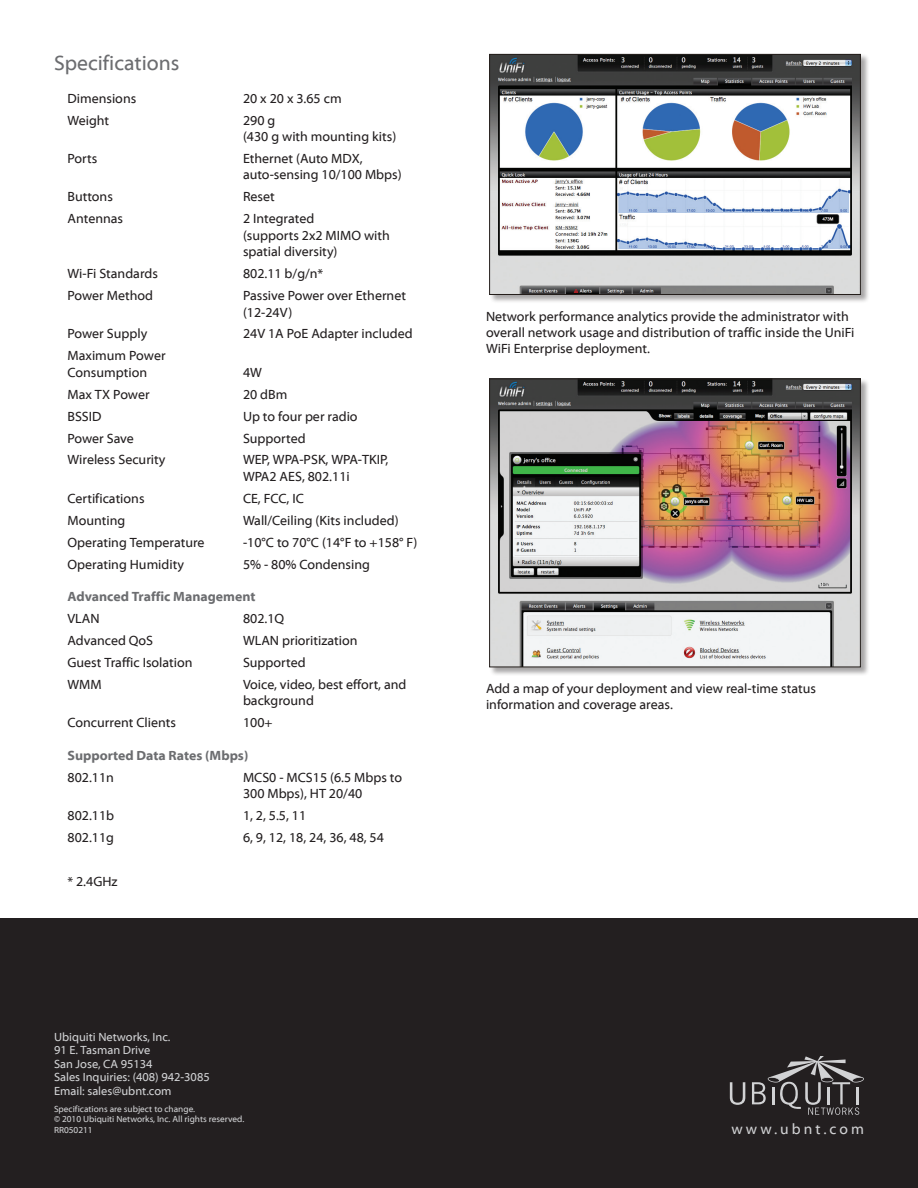
<style>
.page{position:relative;width:918px;height:1188px;background:#fff}
.page>*{position:absolute;margin:0;border:0;box-sizing:border-box;transform-origin:0 0}
.Specifications_Heade{font:21px "Myriad Web Pro";color:#6c6d70}
.Back_Cover_URL{font:15px "Myriad Web Pro";letter-spacing:.2em;color:#d1d2d4}
.Specs_Details{font:13.5px/16.5px "Myriad Web Pro";color:#231f20}
.Body{font:13.5px/16.2px "Myriad Web Pro";color:#231f20}
.Specs_Header{font:700 13.5px "Myriad Web Pro";color:#6c6d70}
.Contact_Info{font:12px "Myriad Web Pro";color:#d1d2d4}
.Copyright_Text{font:9px "Myriad Web Pro";color:#d1d2d4}
</style>
<div class="page">
<div style="left:0;top:918px;width:918px;height:270px;background:#231f20"></div>
<svg style="left:730px;top:1082px;width:15px;height:23px"></svg>
<svg style="left:752px;top:1057px;width:112px;height:58px;background:#4b4849"></svg>
<div style="left:489px;top:54px;width:380px;height:250px;background:#231f20;opacity:.4"></div>
<img style="left:491px;top:56px;width:368px;height:237px">
<div style="left:489px;top:54px;width:372px;height:241px;border:1px solid #241e1b"></div>
<div style="left:489px;top:378px;width:380px;height:298px;background:#231f20;opacity:.4"></div>
<img style="left:491px;top:381px;width:368px;height:284px">
<div style="left:489px;top:379px;width:372px;height:288px;border:1px solid #241e1b"></div>
<p class="Specifications_Heade" style="left:54px;top:52px;width:127px">Specifications</p>
<p class="Specs_Details" style="left:68px;top:90px;width:70px">Dimensions</p>
<p class="Specs_Details" style="left:243px;top:90px;width:100px">20 x 20 x 3.65 cm</p>
<p class="Specs_Details" style="left:68px;top:112px;width:43px">Weight</p>
<p class="Specs_Details" style="left:243px;top:112px;width:155px">290 g<br>(430 g with mounting kits)</p>
<p class="Specs_Details" style="left:68px;top:150px;width:31px">Ports</p>
<p class="Specs_Details" style="left:243px;top:150px;width:160px">Ethernet (Auto MDX, auto‑sensing 10/100 Mbps)</p>
<p class="Specs_Details" style="left:68px;top:189px;width:47px">Buttons</p>
<p class="Specs_Details" style="left:243px;top:189px;width:33px">Reset</p>
<p class="Specs_Details" style="left:68px;top:211px;width:57px">Antennas</p>
<p class="Specs_Details" style="left:243px;top:211px;width:148px">2 Integrated<br>(supports 2x2 MIMO with spatial diversity)</p>
<p class="Specs_Details" style="left:68px;top:266px;width:92px">Wi-Fi Standards</p>
<p class="Specs_Details" style="left:243px;top:266px;width:82px">802.11 b/g/n*</p>
<p class="Specs_Details" style="left:68px;top:288px;width:87px">Power Method</p>
<p class="Specs_Details" style="left:243px;top:288px;width:164px">Passive Power over Ethernet (12-24V)</p>
<p class="Specs_Details" style="left:68px;top:326px;width:81px">Power Supply</p>
<p class="Specs_Details" style="left:243px;top:326px;width:171px">24V 1A PoE Adapter included</p>
<p class="Specs_Details" style="left:68px;top:348px;width:100px">Maximum Power<br>Consumption</p>
<p class="Specs_Details" style="left:243px;top:364px;width:20px">4W</p>
<p class="Specs_Details" style="left:68px;top:386px;width:84px">Max TX Power</p>
<p class="Specs_Details" style="left:243px;top:386px;width:46px">20 dBm</p>
<p class="Specs_Details" style="left:68px;top:408px;width:36px">BSSID</p>
<p class="Specs_Details" style="left:243px;top:408px;width:116px">Up to four per radio</p>
<p class="Specs_Details" style="left:68px;top:430px;width:68px">Power Save</p>
<p class="Specs_Details" style="left:243px;top:430px;width:64px">Supported</p>
<p class="Specs_Details" style="left:68px;top:452px;width:100px">Wireless Security</p>
<p class="Specs_Details" style="left:243px;top:452px;width:147px">WEP, WPA-PSK, WPA-TKIP,<br>WPA2 AES, 802.11i</p>
<p class="Specs_Details" style="left:68px;top:490px;width:79px">Certifications</p>
<p class="Specs_Details" style="left:243px;top:490px;width:62px">CE, FCC, IC</p>
<p class="Specs_Details" style="left:68px;top:512px;width:59px">Mounting</p>
<p class="Specs_Details" style="left:243px;top:512px;width:157px">Wall/Ceiling (Kits included)</p>
<p class="Specs_Details" style="left:68px;top:534px;width:139px">Operating Temperature</p>
<p class="Specs_Details" style="left:243px;top:534px;width:176px">-10°C to 70°C (14°F to +158° F)</p>
<p class="Specs_Details" style="left:68px;top:556px;width:118px">Operating Humidity</p>
<p class="Specs_Details" style="left:243px;top:556px;width:129px">5% - 80% Condensing</p>
<p class="Specs_Header" style="left:68px;top:589px;width:189px">Advanced Traffic Management</p>
<p class="Specs_Details" style="left:68px;top:611px;width:34px">VLAN</p>
<p class="Specs_Details" style="left:243px;top:611px;width:43px">802.1Q</p>
<p class="Specs_Details" style="left:68px;top:633px;width:87px">Advanced QoS</p>
<p class="Specs_Details" style="left:243px;top:633px;width:116px">WLAN prioritization</p>
<p class="Specs_Details" style="left:68px;top:654px;width:127px">Guest Traffic Isolation</p>
<p class="Specs_Details" style="left:243px;top:654px;width:64px">Supported</p>
<p class="Specs_Details" style="left:68px;top:676px;width:36px">WMM</p>
<p class="Specs_Details" style="left:243px;top:676px;width:165px">Voice, video, best effort, and background</p>
<p class="Specs_Details" style="left:68px;top:715px;width:110px">Concurrent Clients</p>
<p class="Specs_Details" style="left:243px;top:715px;width:31px">100+</p>
<p class="Specs_Header" style="left:68px;top:748px;width:182px">Supported Data Rates (Mbps)</p>
<p class="Specs_Details" style="left:68px;top:769px;width:48px">802.11n</p>
<p class="Specs_Details" style="left:243px;top:769px;width:161px">MCS0 - MCS15 (6.5 Mbps to<br>300 Mbps), HT 20/40</p>
<p class="Specs_Details" style="left:68px;top:808px;width:48px">802.11b</p>
<p class="Specs_Details" style="left:243px;top:808px;width:65px">1, 2, 5.5, 11</p>
<p class="Specs_Details" style="left:68px;top:830px;width:48px">802.11g</p>
<p class="Specs_Details" style="left:243px;top:830px;width:142px">6, 9, 12, 18, 24, 36, 48, 54</p>
<p class="Specs_Details" style="left:68px;top:873px;width:52px">* 2.4GHz</p>
<p class="Contact_Info" style="left:54px;top:1030px;width:118px">Ubiquiti Networks, Inc.</p>
<p class="Contact_Info" style="left:54px;top:1044px;width:98px">91 E. Tasman Drive</p>
<p class="Contact_Info" style="left:54px;top:1057px;width:100px">San Jose, CA 95134</p>
<p class="Contact_Info" style="left:54px;top:1071px;width:157px">Sales Inquiries: (408) 942-3085</p>
<p class="Contact_Info" style="left:54px;top:1084px;width:119px">Email: sales@ubnt.com</p>
<p class="Copyright_Text" style="left:54px;top:1104px;width:143px">Specifications are subject to change.</p>
<p class="Copyright_Text" style="left:54px;top:1114px;width:192px">© 2010 Ubiquiti Networks, Inc. All rights reserved.</p>
<p class="Copyright_Text" style="left:54px;top:1125px;width:40px">RR050211</p>
<p class="Body" style="left:486px;top:308px;width:370px">Network performance analytics provide the administrator with overall network usage and distribution of traffic inside the UniFi<br>WiFi Enterprise deployment.</p>
<p class="Body" style="left:486px;top:681px;width:331px">Add a map of your deployment and view real-time status information and coverage areas.</p>
<p class="Back_Cover_URL" style="left:732px;top:1121px;width:134px">www.ubnt.com</p>
</div>
